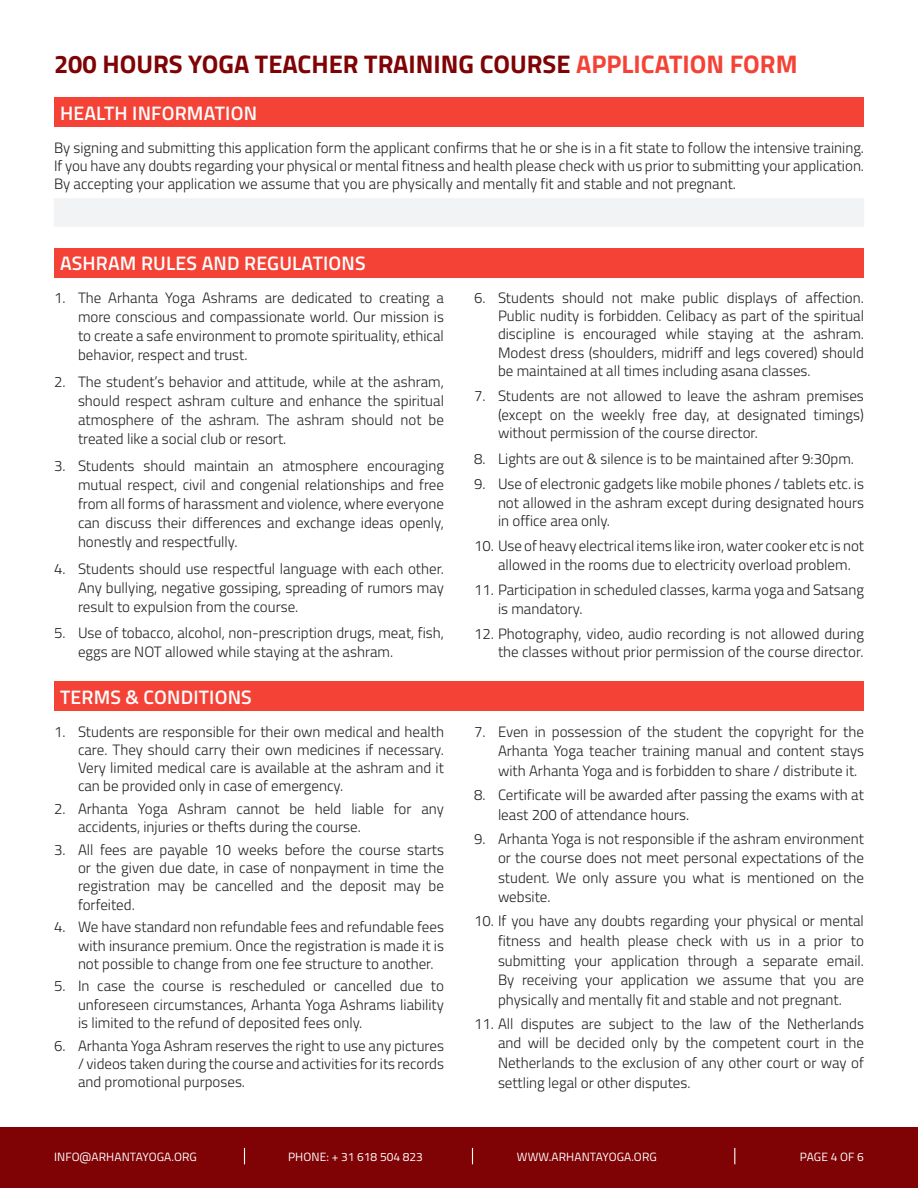
<style>
.page{position:relative;width:918px;height:1188px;background:#fff}
.page>*{position:absolute;margin:0;border:0;box-sizing:border-box;transform-origin:0 0}
.t1{font:700 25.5px "Titillium";color:#7f0204}
.Paragraph_Style_1{font:600 19.5px "Titillium";letter-spacing:.01em;color:#fff}
.t2{font:300 15px/18.1px "Titillium";color:#231f20;text-align:justify}
.t3{font:12px "Titillium";letter-spacing:.01em;color:#fff}
.s1{color:#f44336}
</style>
<div class="page">
<div style="left:0;top:1127px;width:918px;height:61px;background:#7f0204"></div>
<svg style="left:244px;top:1148px;width:1px;height:16px"></svg>
<svg style="left:472px;top:1148px;width:1px;height:16px"></svg>
<svg style="left:734px;top:1148px;width:1px;height:16px"></svg>
<div style="left:54px;top:98px;width:810px;height:30px;background:#f44336"></div>
<div style="left:54px;top:248px;width:810px;height:30px;background:#f44336"></div>
<div style="left:54px;top:198px;width:810px;height:29px;background:#f2f3f4"></div>
<div style="left:54px;top:681px;width:810px;height:30px;background:#f44336"></div>
<h1 class="t1" style="left:54px;top:45px;width:745px">200 HOURS YOGA TEACHER TRAINING COURSE <span class="s1">APPLICATION FORM</span></h1>
<p class="Paragraph_Style_1" style="left:60px;top:98px;width:198px">HEALTH INFORMATION</p>
<p class="t2" style="left:54px;top:138px;width:812px">By signing and submitting this application form the applicant confirms that he or she is in a fit state to follow the intensive training.<br>If you have any doubts regarding your physical or mental fitness and health please check with us prior to submitting your application.<br>By accepting your application we assume that you are physically and mentally fit and stable and not pregnant.</p>
<p class="Paragraph_Style_1" style="left:60px;top:248px;width:307px">ASHRAM RULES AND REGULATIONS</p>
<p class="t2" style="left:78px;top:287px;width:368px;line-height:19px;text-indent:-24px">1. The Arhanta Yoga Ashrams are dedicated to creating a more conscious and compassionate world. Our mission is to create a safe environment to promote spirituality, ethical behavior, respect and trust.</p>
<p class="t2" style="left:78px;top:371px;width:368px;line-height:19px;text-indent:-24px">2. The student’s behavior and attitude, while at the ashram, should respect ashram culture and enhance the spiritual atmosphere of the ashram. The ashram should not be treated like a social club or resort.</p>
<p class="t2" style="left:78px;top:455px;width:368px;line-height:19px;text-indent:-24px">3. Students should maintain an atmosphere encouraging mutual respect, civil and congenial relationships and free from all forms of harassment and violence, where everyone can discuss their differences and exchange ideas openly, honestly and respectfully.</p>
<p class="t2" style="left:78px;top:558px;width:368px;line-height:19px;text-indent:-24px">4. Students should use respectful language with each other.<br>Any bullying, negative gossiping, spreading of rumors may result to expulsion from the course.</p>
<p class="t2" style="left:78px;top:623px;width:368px;line-height:19px;text-indent:-24px">5. Use of tobacco, alcohol, non-prescription drugs, meat, fish, eggs are NOT allowed while staying at the ashram.</p>
<p class="Paragraph_Style_1" style="left:60px;top:682px;width:193px">TERMS &amp; CONDITIONS</p>
<p class="t2" style="left:78px;top:722px;width:368px;text-indent:-24px">1. Students are responsible for their own medical and health care. They should carry their own medicines if necessary.<br>Very limited medical care is available at the ashram and it can be provided only in case of emergency.</p>
<p class="t2" style="left:78px;top:799px;width:367px;text-indent:-24px">2. Arhanta Yoga Ashram cannot be held liable for any accidents, injuries or thefts during the course.</p>
<p class="t2" style="left:78px;top:840px;width:368px;text-indent:-24px">3. All fees are payable 10 weeks before the course starts or the given due date, in case of nonpayment in time the registration may be cancelled and the deposit may be forfeited.</p>
<p class="t2" style="left:78px;top:917px;width:368px;text-indent:-24px">4. We have standard non refundable fees and refundable fees with insurance premium. Once the registration is made it is not possible to change from one fee structure to another.</p>
<p class="t2" style="left:78px;top:976px;width:368px;text-indent:-24px">5. In case the course is rescheduled or cancelled due to unforeseen circumstances, Arhanta Yoga Ashrams liability is limited to the refund of deposited fees only.</p>
<p class="t2" style="left:78px;top:1036px;width:368px;text-indent:-24px">6. Arhanta Yoga Ashram reserves the right to use any pictures / videos taken during the course and activities for its records and promotional purposes.</p>
<p class="t2" style="left:498px;top:288px;width:368px;text-indent:-24px">6. Students should not make public displays of affection.<br>Public nudity is forbidden. Celibacy as part of the spiritual discipline is encouraged while staying at the ashram.<br>Modest dress (shoulders, midriff and legs covered) should be maintained at all times including asana classes.</p>
<p class="t2" style="left:498px;top:386px;width:367px;text-indent:-24px">7. Students are not allowed to leave the ashram premises (except on the weekly free day, at designated timings) without permission of the course director.</p>
<p class="t2" style="left:474px;top:449px;width:382px">8. Lights are out &amp; silence is to be maintained after 9:30pm.</p>
<p class="t2" style="left:498px;top:474px;width:368px;text-indent:-24px">9. Use of electronic gadgets like mobile phones / tablets etc. is not allowed in the ashram except during designated hours in office area only.</p>
<p class="t2" style="left:498px;top:536px;width:368px;text-indent:-24px">10. Use of heavy electrical items like iron, water cooker etc is not allowed in the rooms due to electricity overload problem.</p>
<p class="t2" style="left:498px;top:580px;width:367px;text-indent:-24px">11. Participation in scheduled classes, karma yoga and Satsang is mandatory.</p>
<p class="t2" style="left:474px;top:624px;width:392px;text-align:right">12. Photography, video, audio recording is not allowed during the classes without prior permission of the course director.</p>
<p class="t2" style="left:498px;top:721px;width:368px;line-height:19.6px;text-indent:-24px">7. Even in possession of the student the copyright for the Arhanta Yoga teacher training manual and content stays with Arhanta Yoga and is forbidden to share / distribute it.</p>
<p class="t2" style="left:498px;top:784px;width:368px;line-height:19.6px;text-indent:-24px">8. Certificate will be awarded after passing the exams with at least 200 of attendance hours.</p>
<p class="t2" style="left:498px;top:828px;width:368px;line-height:19.5px;text-indent:-24px">9. Arhanta Yoga is not responsible if the ashram environment or the course does not meet personal expectations of the student. We only assure you what is mentioned on the website.</p>
<p class="t2" style="left:498px;top:911px;width:367px;line-height:19.5px;text-indent:-24px">10. If you have any doubts regarding your physical or mental fitness and health please check with us in a prior to submitting your application through a separate email.<br>By receiving your application we assume that you are physically and mentally fit and stable and not pregnant.</p>
<p class="t2" style="left:498px;top:1013px;width:368px;line-height:19.6px;text-indent:-24px">11. All disputes are subject to the law of the Netherlands and will be decided only by the competent court in the Netherlands to the exclusion of any other court or way of settling legal or other disputes.</p>
<p class="t3" style="left:54px;top:1148px;width:144px">INFO@ARHANTAYOGA.ORG</p>
<p class="t3" style="left:288px;top:1148px;width:136px">PHONE: + 31 618 504 823</p>
<p class="t3" style="left:517px;top:1148px;width:141px">WWW.ARHANTAYOGA.ORG</p>
<p class="t3" style="left:800px;top:1148px;width:66px">PAGE 4 OF 6</p>
</div>
